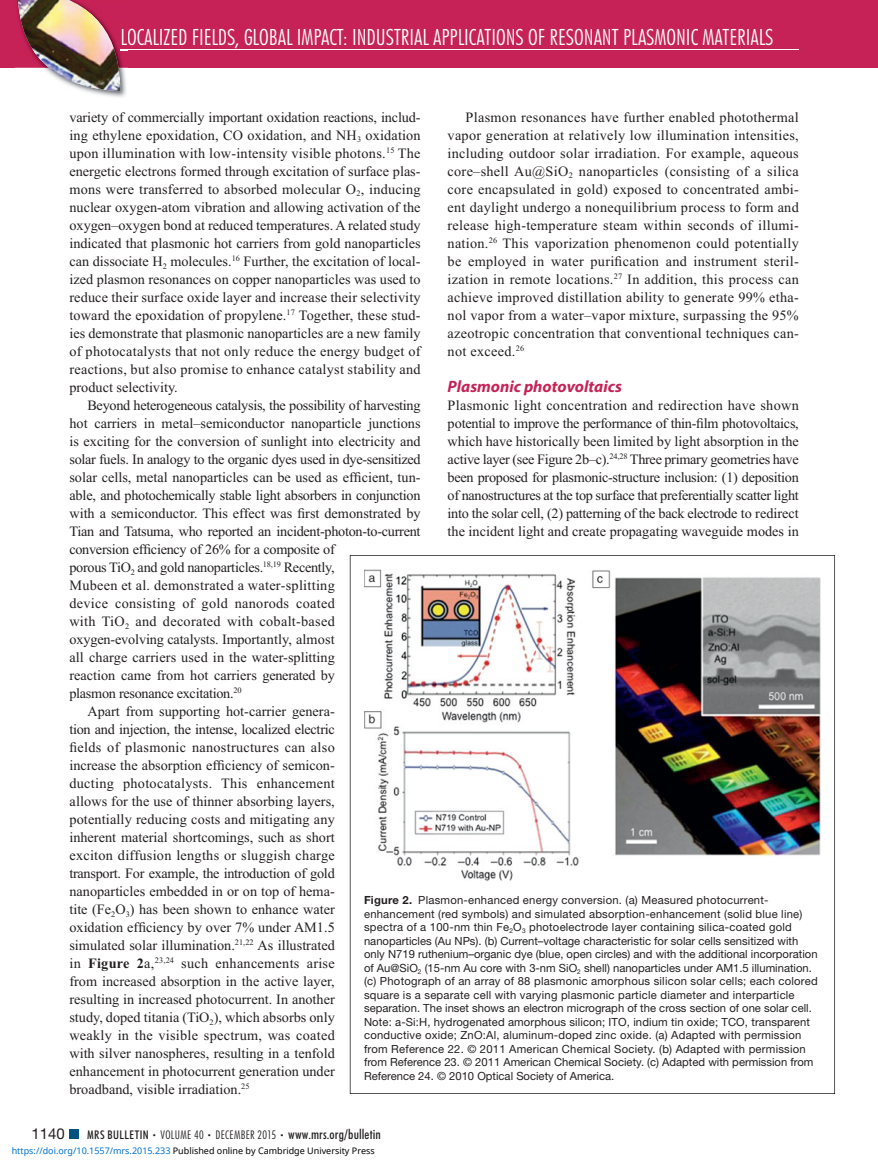
<style>
.page{position:relative;width:878px;height:1175px;background:#fff}
.page>*{position:absolute;margin:0;border:0;box-sizing:border-box;transform-origin:0 0}
.t1{font:300 condensed 22.5px "Futura BT";color:#fff}
.t2{font:italic 700 16.5px "Myriad Pro";color:#c62257}
.t3{font:15px "Helvetica Neue LT Std";color:#231f20}
.t4{font:14.25px/18px "Times New Roman";color:#231f20;text-align:justify}
.t5{font:14.25px "Times New Roman";letter-spacing:-.02em;color:#231f20}
.t6{font:14.25px "Times New Roman";letter-spacing:.02em;color:#231f20}
.t7{font:300 condensed 12px "Futura BT";letter-spacing:.025em;color:#231f20}
.t8{font:11.25px/13.5px "Helvetica Neue LT Std";letter-spacing:.01em;color:#231f20}
.t9{font:9px "Noto Sans";color:#000}
.s1{font-weight:700}
.s2{font-weight:500}
.s3{font-size:7.5px}
.s4{font-weight:500;font-size:13.5px}
.s5{color:#0172cf}
</style>
<div class="page">
<div style="left:0;top:0;width:878px;height:68px;background:#c62257"></div>
<hr style="left:121px;top:50px;width:678px;height:1px;background:#fff">
<div style="left:69px;top:1130px;width:9px;height:8px;background:#005080"></div>
<img style="left:89px;top:92px;width:37px;height:5px">
<svg style="left:120px;top:49px;width:7px;height:43px"></svg>
<img style="left:17px;top:0;width:103px;height:92px">
<svg style="left:350px;top:555px;width:485px;height:539px"></svg>
<h1 class="t1" style="left:121px;top:29px;width:654px">LOCALIZED FIELDS, GLOBAL IMPACT: INDUSTRIAL APPLICATIONS OF RESONANT PLASMONIC MATERIALS</h1>
<p class="t4" style="left:69px;top:109px;width:353px">variety of commercially important oxidation reactions, includ&shy;ing ethylene epoxidation, CO oxidation, and NH <sub>3</sub> oxidation upon illumination with low-intensity visible photons. <sup>15</sup> The energetic electrons formed through excitation of surface plas&shy;mons were transferred to absorbed molecular O <sub>2</sub> , inducing nuclear oxygen-atom vibration and allowing activation of the oxygen–oxygen bond at reduced temperatures. A related study indicated that plasmonic hot carriers from gold nanoparticles can dissociate H <sub>2</sub> molecules. <sup>16</sup> Further, the excitation of local&shy;ized plasmon resonances on copper nanoparticles was used to reduce their surface oxide layer and increase their selectivity toward the epoxidation of propylene. <sup>17</sup> Together, these stud&shy;ies demonstrate that plasmonic nanoparticles are a new family of photocatalysts that not only reduce the energy budget of reactions, but also promise to enhance catalyst stability and product selectivity.</p>
<p class="t5" style="left:87px;top:399px;width:335px">Beyond heterogeneous catalysis, the possibility of harvesting</p>
<p class="t4" style="left:69px;top:415px;width:353px">hot carriers in metal–semiconductor nanoparticle junctions</p>
<p class="t4" style="left:69px;top:433px;width:353px">is exciting for the conversion of sunlight into electricity and</p>
<p class="t5" style="left:69px;top:453px;width:353px">solar fuels. In analogy to the organic dyes used in dye-sensitized</p>
<p class="t4" style="left:69px;top:469px;width:353px">solar cells, metal nanoparticles can be used as efficient, tun-</p>
<p class="t5" style="left:69px;top:489px;width:353px">able, and photochemically stable light absorbers in conjunction</p>
<p class="t4" style="left:69px;top:505px;width:353px">with a semiconductor. This effect was first demonstrated by</p>
<p class="t5" style="left:69px;top:525px;width:353px">Tian and Tatsuma, who reported an incident-photon-to-current</p>
<p class="t5" style="left:69px;top:543px;width:267px">conversion efficiency of 26% for a composite of</p>
<p class="t5" style="left:69px;top:561px;width:267px">porous TiO <sub>2</sub> and gold nanoparticles. <sup>18</sup> <sup>,</sup> <sup>19</sup> Recently,</p>
<p class="t6" style="left:69px;top:579px;width:267px">Mubeen et al. demonstrated a water-splitting</p>
<p class="t6" style="left:69px;top:597px;width:267px">device consisting of gold nanorods coated</p>
<p class="t6" style="left:69px;top:615px;width:267px">with TiO <sub>2</sub> and decorated with cobalt-based</p>
<p class="t4" style="left:69px;top:631px;width:267px">oxygen-evolving catalysts. Importantly, almost</p>
<p class="t4" style="left:69px;top:649px;width:267px">all charge carriers used in the water-splitting</p>
<p class="t4" style="left:69px;top:667px;width:267px">reaction came from hot carriers generated by</p>
<p class="t5" style="left:69px;top:687px;width:174px">plasmon resonance excitation. <sup>20</sup></p>
<p class="t4" style="left:87px;top:703px;width:249px">Apart from supporting hot-carrier genera-</p>
<p class="t5" style="left:69px;top:723px;width:267px">tion and injection, the intense, localized electric</p>
<p class="t6" style="left:69px;top:741px;width:267px">fields of plasmonic nanostructures can also</p>
<p class="t4" style="left:69px;top:757px;width:267px">increase the absorption efficiency of semicon-</p>
<p class="t6" style="left:69px;top:777px;width:267px">ducting photocatalysts. This enhancement</p>
<p class="t4" style="left:69px;top:793px;width:267px">allows for the use of thinner absorbing layers,</p>
<p class="t4" style="left:69px;top:811px;width:267px">potentially reducing costs and mitigating any</p>
<p class="t4" style="left:69px;top:829px;width:267px">inherent material shortcomings, such as short</p>
<p class="t6" style="left:69px;top:849px;width:267px">exciton diffusion lengths or sluggish charge</p>
<p class="t5" style="left:69px;top:867px;width:267px">transport. For example, the introduction of gold</p>
<p class="t4" style="left:69px;top:883px;width:267px">nanoparticles embedded in or on top of hema-</p>
<p class="t4" style="left:69px;top:901px;width:267px">tite (Fe <sub>2</sub> O <sub>3</sub> ) has been shown to enhance water</p>
<p class="t4" style="left:69px;top:919px;width:267px">oxidation efficiency by over 7% under AM1.5</p>
<p class="t4" style="left:69px;top:937px;width:267px">simulated solar illumination. <sup>21</sup> <sup>,</sup> <sup>22</sup> As illustrated</p>
<p class="t6" style="left:69px;top:957px;width:267px">in <span class="s1">Figure 2</span> a, <sup>23</sup> <sup>,</sup> <sup>24</sup> such enhancements arise</p>
<p class="t4" style="left:69px;top:973px;width:267px">from increased absorption in the active layer,</p>
<p class="t4" style="left:69px;top:991px;width:267px">resulting in increased photocurrent. In another</p>
<p class="t4" style="left:69px;top:1009px;width:267px">study, doped titania (TiO <sub>2</sub> ), which absorbs only</p>
<p class="t6" style="left:69px;top:1029px;width:267px">weakly in the visible spectrum, was coated</p>
<p class="t4" style="left:69px;top:1045px;width:267px">with silver nanospheres, resulting in a tenfold</p>
<p class="t4" style="left:69px;top:1063px;width:267px">enhancement in photocurrent generation under</p>
<p class="t4" style="left:69px;top:1081px;width:182px">broadband, visible irradiation. <sup>25</sup></p>
<p class="t4" style="left:447px;top:109px;width:353px;text-indent:18px">Plasmon resonances have further enabled photothermal vapor generation at relatively low illumination intensities, including outdoor solar irradiation. For example, aqueous core–shell Au@SiO <sub>2</sub> nanoparticles (consisting of a silica core encapsulated in gold) exposed to concentrated ambi&shy;ent daylight undergo a nonequilibrium process to form and release high-temperature steam within seconds of illumi&shy;nation. <sup>26</sup> This vaporization phenomenon could potentially be employed in water purification and instrument steril&shy;ization in remote locations. <sup>27</sup> In addition, this process can achieve improved distillation ability to generate 99% etha&shy;nol vapor from a water–vapor mixture, surpassing the 95% azeotropic concentration that conventional techniques can&shy;not exceed. <sup>26</sup></p>
<p class="t2" style="left:447px;top:380px;width:176px">Plasmonic photovoltaics</p>
<p class="t4" style="left:447px;top:397px;width:353px">Plasmonic light concentration and redirection have shown potential to improve the performance of thin-film photovoltaics, which have historically been limited by light absorption in the active layer (see Figure 2b–c ). <sup>24</sup> <sup>,</sup> <sup>28</sup> Three primary geometries have been proposed for plasmonic-structure inclusion: (1) deposition of nanostructures at the top surface that preferentially scatter light into the solar cell, (2) patterning of the back electrode to redirect the incident light and create propagating waveguide modes in</p>
<p class="t8" style="left:364px;top:894px;width:455px"><span class="s1">Figure 2.</span> Plasmon-enhanced energy conversion. (a) Measured photocurrent&shy;enhancement (red symbols) and simulated absorption-enhancement (solid blue line) spectra of a 100-nm thin Fe <sub>2</sub>O <sub>3</sub> photoelectrode layer containing silica-coated gold nanoparticles (Au NPs). (b) Current–voltage characteristic for solar cells sensitized with only N719 ruthenium–organic dye (blue, open circles) and with the additional incorporation of Au@SiO <sub>2</sub> (15-nm Au core with 3-nm SiO <sub>2</sub> shell) nanoparticles under AM1.5 illumination. (c) Photograph of an array of 88 plasmonic amorphous silicon solar cells; each colored square is a separate cell with varying plasmonic particle diameter and interparticle separation. The inset shows an electron micrograph of the cross section of one solar cell.<br>Note: a-Si:H, hydrogenated amorphous silicon; ITO, indium tin oxide; TCO, transparent conductive oxide; ZnO:Al, aluminum-doped zinc oxide. (a) Adapted with permission from Reference 22. © 2011 American Chemical Society. (b) Adapted with permission from Reference 23. © 2011 American Chemical Society. (c) Adapted with permission from Reference 24. © 2010 Optical Society of America.</p>
<p class="t3" style="left:32px;top:1128px;width:35px">1140</p>
<p class="t7" style="left:87px;top:1130px;width:295px"><span class="s2">MRS BULLETIN</span> <span class="s3">•</span> VOLUME 40 <span class="s3">•</span> DECEMBER 2015 <span class="s3">•</span> <span class="s4">www.mrs.org/bulletin</span></p>
<p class="t9" style="left:12px;top:1143px;width:364px"><span class="s5">https://doi.org/10.1557/mrs.2015.233</span> Published online by Cambridge University Press</p>
</div>
